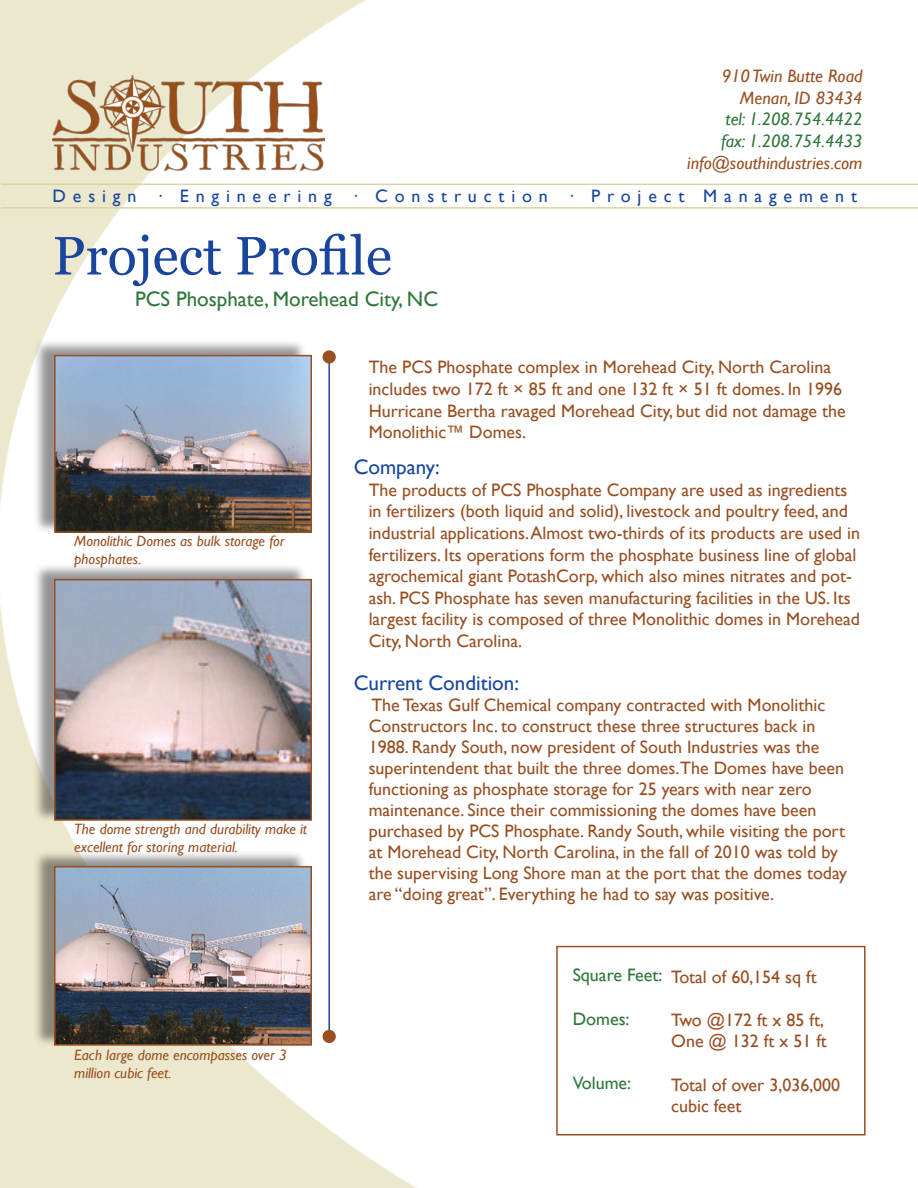
<style>
.page{position:relative;width:918px;height:1188px;background:#fff}
.page>*{position:absolute;margin:0;border:0;box-sizing:border-box;transform-origin:0 0}
.t1{font:54px "Georgia";color:#19469c}
.t2{font:21px "Gill Sans";color:#2f7639}
.t3{font:21px "Gill Sans";color:#19469c}
.t4{font:18px/21.6px "Gill Sans";color:#984f22}
.t5{font:italic 18px/21.6px "Gill Sans";color:#984f22;text-align:right}
.t6{font:18px "Gill Sans";letter-spacing:.38em;color:#19469c}
.t7{font:italic 18px/21.6px "Gill Sans";color:#2f7639}
.t8{font:18px "Gill Sans";color:#2f7639}
.t9{font:italic 15px/18px "Gill Sans";color:#984f22}
</style>
<div class="page">
<img style="left:0;top:1px;width:917px;height:1187px">
<img style="left:53px;top:76px;width:271px;height:94px">
<hr style="left:1px;top:207px;width:917px;height:2px;background:#dcd2a2">
<hr style="left:1px;top:184px;width:917px;height:1px;background:#dcd2a2">
<hr style="left:328px;top:356px;width:2px;height:682px;background:#19469c">
<div style="left:323px;top:351px;width:12px;height:12px;background:#984f22;border-radius:50%"></div>
<div style="left:323px;top:350px;width:13px;height:14px;border:2px solid #985023;border-radius:50%"></div>
<div style="left:323px;top:1031px;width:12px;height:11px;background:#984f22;border-radius:50%"></div>
<div style="left:323px;top:1030px;width:13px;height:13px;border:2px solid #985023;border-radius:50%"></div>
<div style="left:556px;top:946px;width:310px;height:190px;border:2px solid #984f22"></div>
<div style="left:32px;top:339px;width:275px;height:195px;background:#231f20;opacity:.49"></div>
<img style="left:57px;top:358px;width:252px;height:172px">
<div style="left:54px;top:355px;width:258px;height:178px;border:2px solid #984f22"></div>
<div style="left:32px;top:850px;width:275px;height:197px;background:#231f20;opacity:.49"></div>
<img style="left:57px;top:869px;width:252px;height:174px">
<div style="left:54px;top:866px;width:258px;height:180px;border:2px solid #984f22"></div>
<div style="left:32px;top:563px;width:275px;height:259px;background:#231f20;opacity:.49"></div>
<img style="left:57px;top:582px;width:252px;height:236px">
<div style="left:54px;top:579px;width:258px;height:242px;border:2px solid #984f22"></div>
<p class="t5" style="left:722px;top:65px;width:142px">910 Twin Butte Road<br>Menan, ID 83434</p>
<p class="t7" style="left:721px;top:109px;width:143px">tel: 1.208.754.4422 fax: 1.208.754.4433</p>
<p class="t5" style="left:687px;top:152px;width:177px">info@southindustries.com</p>
<p class="t6" style="left:53px;top:185px;width:806px">Design · Engineering · Construction · Project Management</p>
<h1 class="t1" style="left:53px;top:225px;width:341px">Project Profile</h1>
<p class="t2" style="left:135px;top:286px;width:305px">PCS Phosphate, Morehead City, NC</p>
<p class="t9" style="left:74px;top:532px;width:212px">Monolithic Domes as bulk storage for phosphates.</p>
<p class="t9" style="left:74px;top:820px;width:234px">The dome strength and durability make it excellent for storing material.</p>
<p class="t9" style="left:74px;top:1046px;width:214px">Each large dome encompasses over 3 million cubic feet.</p>
<p class="t4" style="left:369px;top:356px;width:479px">The PCS Phosphate complex in Morehead City, North Carolina includes two 172 ft × 85 ft and one 132 ft × 51 ft domes. In 1996<br>Hurricane Bertha ravaged Morehead City, but did not damage the Monolithic™ Domes.</p>
<p class="t3" style="left:354px;top:455px;width:87px">Company:</p>
<p class="t4" style="left:369px;top:479px;width:493px">The products of PCS Phosphate Company are used as ingredients in fertilizers (both liquid and solid), livestock and poultry feed, and industrial applications. Almost two-thirds of its products are used in fertilizers. Its operations form the phosphate business line of global agrochemical giant PotashCorp, which also mines nitrates and pot&shy;ash. PCS Phosphate has seven manufacturing facilities in the US. Its largest facility is composed of three Monolithic domes in Morehead City, North Carolina.</p>
<p class="t3" style="left:354px;top:670px;width:167px">Current Condition:</p>
<p class="t4" style="left:369px;top:694px;width:480px;line-height:21px">The Texas Gulf Chemical company contracted with Monolithic Constructors Inc. to construct these three structures back in 1988. Randy South, now president of South Industries was the superintendent that built the three domes.The Domes have been functioning as phosphate storage for 25 years with near zero maintenance. Since their commissioning the domes have been purchased by PCS Phosphate. Randy South, while visiting the port at Morehead City, North Carolina, in the fall of 2010 was told by the supervising Long Shore man at the port that the domes today are “doing great”. Everything he had to say was positive.</p>
<p class="t8" style="left:573px;top:965px;width:91px">Square Feet:</p>
<p class="t8" style="left:573px;top:1008px;width:58px">Domes:</p>
<p class="t8" style="left:573px;top:1073px;width:60px">Volume:</p>
<p class="t4" style="left:671px;top:966px;width:147px">Total of 60,154 sq ft</p>
<p class="t4" style="left:671px;top:1009px;width:157px">Two @172 ft x 85 ft,<br>One @ 132 ft x 51 ft</p>
<p class="t4" style="left:671px;top:1074px;width:171px">Total of over 3,036,000 cubic feet</p>
</div>
